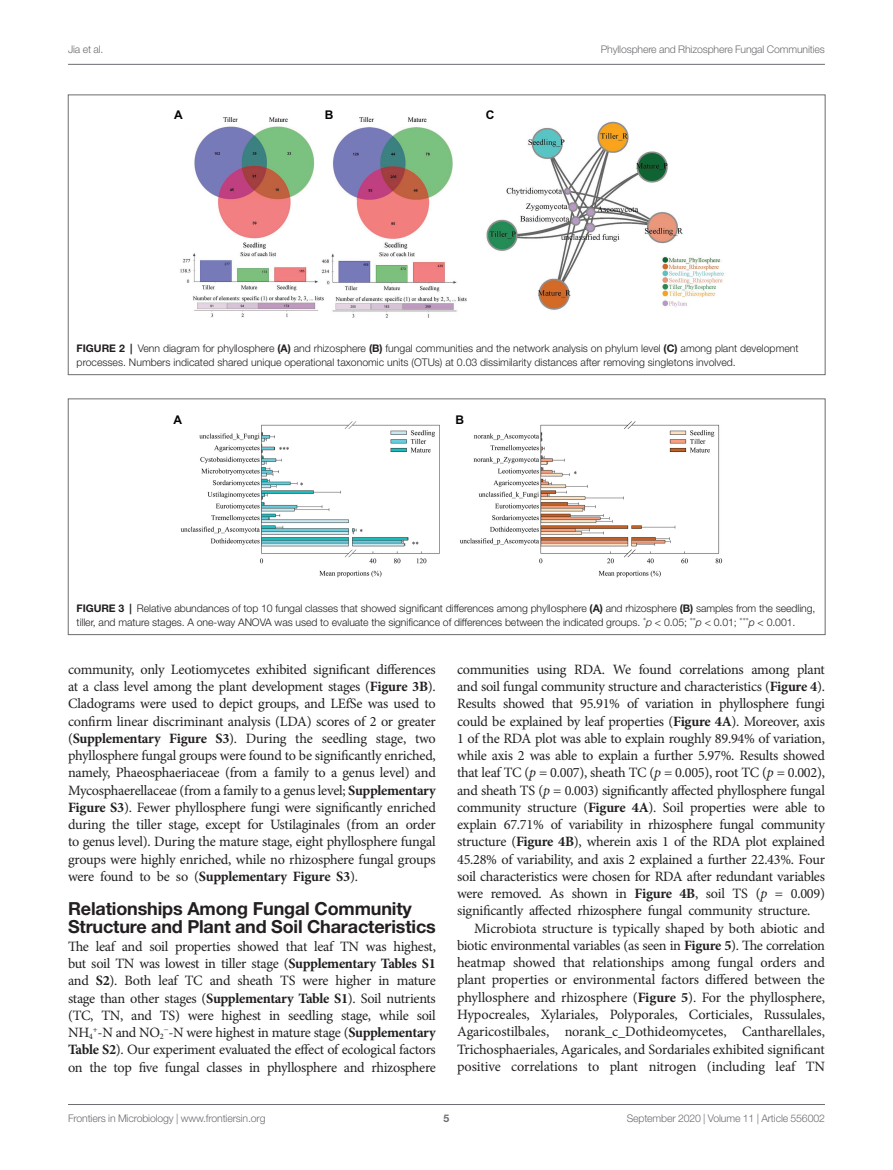
<style>
.page{position:relative;width:893px;height:1170px;background:#fff}
.page>*{position:absolute;margin:0;border:0;box-sizing:border-box;transform-origin:0 0}
.HEAD_2{font:700 18px/18.8px "Helvetica Neue LT Std";letter-spacing:-.01em;color:#231f20}
.TEXT_FLUSH{font:14.25px/17.2px "Minion Pro";letter-spacing:-.02em;color:#231f20;text-align:justify}
.TEXT{font:14.25px/17.2px "Minion Pro";letter-spacing:-.015em;color:#231f20;text-align:justify}
.t1{font:700 12px "Arial";color:#040503}
.FIG_LEG{font:300 10.5px/14.2px "Helvetica Neue LT Std";color:#231f20}
.t2{font:300 10.5px "Helvetica Neue LT Std";letter-spacing:-.015em;color:#6c6d70}
.t3{font:700 10.5px "Helvetica Neue LT Std";color:#6c6d70}
.s1{font-weight:700}
.s2{font-style:italic}
</style>
<div class="page">
<hr style="left:68px;top:64px;width:757px;height:1px;background:#6c6d70">
<hr style="left:68px;top:1104px;width:757px;height:1px;background:#6c6d70">
<img style="left:180px;top:117px;width:544px;height:201px">
<img style="left:180px;top:421px;width:543px;height:157px">
<div style="left:68px;top:398px;width:757px;height:236px;border:1px solid #6c6d70"></div>
<p class="t2" style="left:68px;top:42px;width:37px">Jia et al.</p>
<p class="t2" style="left:601px;top:42px;width:226px">Phyllosphere and Rhizosphere Fungal Communities</p>
<p class="t1" style="left:174px;top:107px;width:10px">A</p>
<p class="t1" style="left:325px;top:107px;width:10px">B</p>
<p class="t1" style="left:486px;top:107px;width:10px">C</p>
<p class="FIG_LEG" style="left:77px;top:341px;width:723px"><span class="s1">FIGURE 2 |</span> Venn diagram for phyllosphere <span class="s1">(A)</span> and rhizosphere <span class="s1">(B)</span> fungal communities and the network analysis on phylum level <span class="s1">(C)</span> among plant development processes. Numbers indicated shared unique operational taxonomic units (OTUs) at 0.03 dissimilarity distances after removing singletons involved.</p>
<p class="t1" style="left:174px;top:412px;width:10px">A</p>
<p class="t1" style="left:456px;top:412px;width:10px">B</p>
<p class="FIG_LEG" style="left:77px;top:600px;width:740px"><span class="s1">FIGURE 3 |</span> Relative abundances of top 10 fungal classes that showed significant differences among phyllosphere <span class="s1">(A)</span> and rhizosphere <span class="s1">(B)</span> samples from the seedling, tiller, and mature stages. A one-way ANOVA was used to evaluate the significance of differences between the indicated groups. <sup>*</sup><span class="s2">p</span> &lt; 0.05; <sup>**</sup><span class="s2">p</span> &lt; 0.01; <sup>***</sup><span class="s2">p</span> &lt; 0.001.</p>
<p class="TEXT" style="left:68px;top:660px;width:369px">community, only Leotiomycetes exhibited significant differences at a class level among the plant development stages (<span class="s1">Figure 3B</span>).<br>Cladograms were used to depict groups, and LEfSe was used to confirm linear discriminant analysis (LDA) scores of 2 or greater (<span class="s1">Supplementary Figure S3</span>). During the seedling stage, two phyllosphere fungal groups were found to be significantly enriched, namely, Phaeosphaeriaceae (from a family to a genus level) and Mycosphaerellaceae (from a family to a genus level; <span class="s1">Supplementary Figure S3</span>). Fewer phyllosphere fungi were significantly enriched during the tiller stage, except for Ustilaginales (from an order to genus level). During the mature stage, eight phyllosphere fungal groups were highly enriched, while no rhizosphere fungal groups were found to be so (<span class="s1">Supplementary Figure S3</span>).</p>
<p class="HEAD_2" style="left:68px;top:898px;width:369px">Relationships Among Fungal Community<br>Structure and Plant and Soil Characteristics</p>
<p class="TEXT_FLUSH" style="left:68px;top:937px;width:369px">The leaf and soil properties showed that leaf TN was highest, but soil TN was lowest in tiller stage (<span class="s1">Supplementary Tables S1 </span>and <span class="s1">S2</span>). Both leaf TC and sheath TS were higher in mature stage than other stages (<span class="s1">Supplementary Table S1</span>). Soil nutrients (TC, TN, and TS) were highest in seedling stage, while soil NH<sub>4</sub><sup>+</sup>-N and NO<sub>2</sub><sup>−</sup>-N were highest in mature stage (<span class="s1">Supplementary Table S2</span>). Our experiment evaluated the effect of ecological factors on the top five fungal classes in phyllosphere and rhizosphere</p>
<p class="TEXT_FLUSH" style="left:457px;top:660px;width:369px">communities using RDA. We found correlations among plant and soil fungal community structure and characteristics (<span class="s1">Figure 4</span>).<br>Results showed that 95.91% of variation in phyllosphere fungi could be explained by leaf properties (<span class="s1">Figure 4A</span>). Moreover, axis 1 of the RDA plot was able to explain roughly 89.94% of variation, while axis 2 was able to explain a further 5.97%. Results showed that leaf TC (<span class="s2">p</span> = 0.007), sheath TC (<span class="s2">p</span> = 0.005), root TC (<span class="s2">p</span> = 0.002), and sheath TS (<span class="s2">p</span> = 0.003) significantly affected phyllosphere fungal community structure (<span class="s1">Figure 4A</span>). Soil properties were able to explain 67.71% of variability in rhizosphere fungal community structure (<span class="s1">Figure 4B</span>), wherein axis 1 of the RDA plot explained 45.28% of variability, and axis 2 explained a further 22.43%. Four soil characteristics were chosen for RDA after redundant variables were removed. As shown in <span class="s1">Figure 4B</span>, soil TS (<span class="s2">p</span> = 0.009) significantly affected rhizosphere fungal community structure.</p>
<p class="TEXT" style="left:457px;top:919px;width:369px;text-indent:17px">Microbiota structure is typically shaped by both abiotic and biotic environmental variables (as seen in <span class="s1">Figure 5</span>). The correlation heatmap showed that relationships among fungal orders and plant properties or environmental factors differed between the phyllosphere and rhizosphere (<span class="s1">Figure 5</span>). For the phyllosphere, Hypocreales, Xylariales, Polyporales, Corticiales, Russulales, Agaricostilbales, norank_c_Dothideomycetes, Cantharellales, Trichosphaeriales, Agaricales, and Sordariales exhibited significant positive correlations to plant nitrogen (including leaf TN</p>
<p class="t2" style="left:68px;top:1111px;width:199px">Frontiers in Microbiology | www.frontiersin.org</p>
<p class="t3" style="left:444px;top:1111px;width:7px">5</p>
<p class="t2" style="left:627px;top:1111px;width:200px">September 2020 | Volume 11 | Article 556002</p>
</div>
